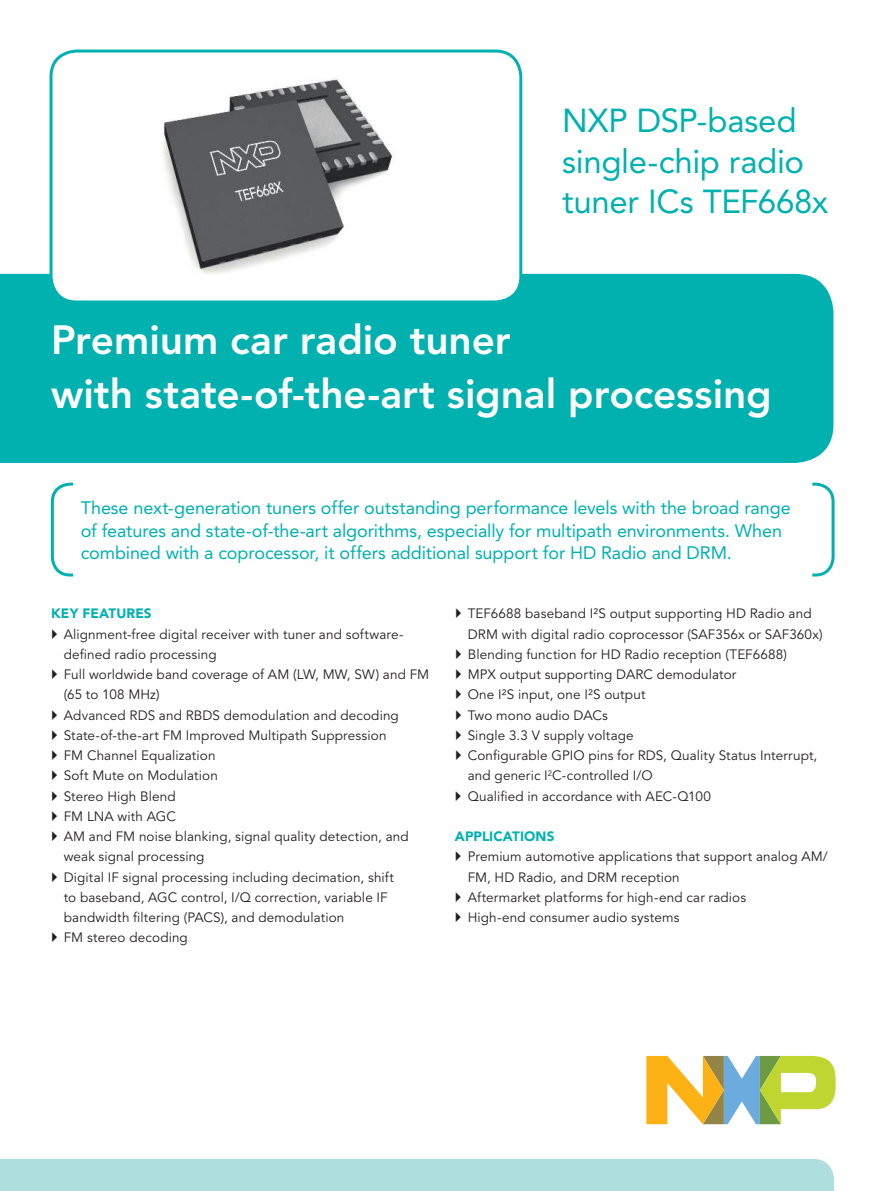
<style>
.page{position:relative;width:893px;height:1191px;background:#fff}
.page>*{position:absolute;margin:0;border:0;box-sizing:border-box;transform-origin:0 0}
.t1{font:800 40.5px/54px "Avenir LT Std";color:#fff}
.t2{font:33px/40.5px "Avenir LT Std";letter-spacing:-.01em;color:#00b1b0}
.t3{font:18px/22.5px "Avenir LT Std";letter-spacing:-.005em;color:#00b1b0}
.t4{font:13.5px/20.2px "Avenir LT Std";letter-spacing:.01em;color:#221f1f}
.t5{font:900 13.5px "Avenir LT Std";letter-spacing:.01em;color:#00b1b0}
</style>
<div class="page">
<svg style="left:50px;top:482px;width:24px;height:95px"></svg>
<svg style="left:812px;top:482px;width:23px;height:95px"></svg>
<div style="left:0;top:274px;width:833px;height:189px;background:#00b1b0"></div>
<svg style="left:646px;top:1056px;width:190px;height:68px"></svg>
<img style="left:51px;top:51px;width:470px;height:251px">
<div style="left:50px;top:50px;width:472px;height:253px;border:3px solid #00b1b0;border-radius:26px"></div>
<div style="left:0;top:1159px;width:834px;height:32px;background:#aedede"></div>
<h2 class="t2" style="left:562px;top:103px;width:268px">NXP DSP-based single-chip radio tuner ICs TEF668x</h2>
<h1 class="t1" style="left:51px;top:316px;width:722px">Premium car radio tuner<br>with state-of-the-art signal processing</h1>
<p class="t3" style="left:81px;top:498px;width:711px">These next-generation tuners offer outstanding performance levels with the broad range of features and state-of-the-art algorithms, especially for multipath environments. When combined with a coprocessor, it offers additional support for HD Radio and DRM.</p>
<p class="t5" style="left:51px;top:608px;width:102px">KEY FEATURES</p>
<p class="t4" style="left:64px;top:624px;width:367px">Alignment-free digital receiver with tuner and software&shy;defined radio processing<br>Full worldwide band coverage of AM (LW, MW, SW) and FM (65 to 108 MHz)<br>Advanced RDS and RBDS demodulation and decoding State-of-the-art FM Improved Multipath Suppression<br>FM Channel Equalization<br>Soft Mute on Modulation<br>Stereo High Blend<br>FM LNA with AGC<br>AM and FM noise blanking, signal quality detection, and weak signal processing<br>Digital IF signal processing including decimation, shift<br>to baseband, AGC control, I/Q correction, variable IF bandwidth filtering (PACS), and demodulation<br>FM stereo decoding</p>
<p class="t4" style="left:468px;top:604px;width:356px">TEF6688 baseband I²S output supporting HD Radio and DRM with digital radio coprocessor (SAF356x or SAF360x)<br>Blending function for HD Radio reception (TEF6688)<br>MPX output supporting DARC demodulator<br>One I²S input, one I²S output<br>Two mono audio DACs<br>Single 3.3 V supply voltage<br>Configurable GPIO pins for RDS, Quality Status Interrupt, and generic I<sup>2</sup>C-controlled I/O<br>Qualified in accordance with AEC-Q100</p>
<p class="t5" style="left:455px;top:831px;width:101px">APPLICATIONS</p>
<p class="t4" style="left:468px;top:847px;width:362px">Premium automotive applications that support analog AM/ FM, HD Radio, and DRM reception<br>Aftermarket platforms for high-end car radios<br>High-end consumer audio systems</p>
</div>
